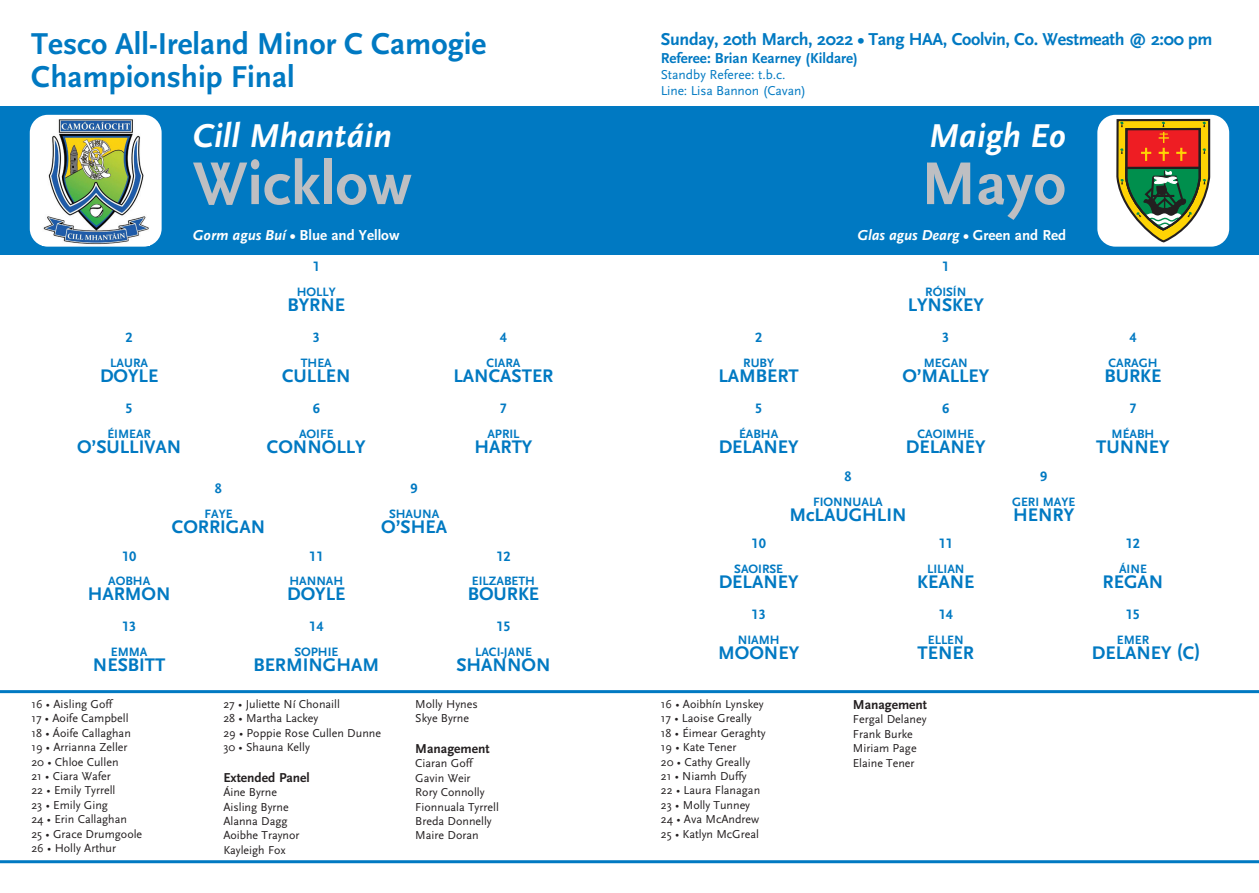
<style>
.page{position:relative;width:1259px;height:893px;background:#fff}
.page>*{position:absolute;margin:0;border:0;box-sizing:border-box;transform-origin:0 0}
.t1{font:700 63px "Scala Sans";color:#bebfc2}
.t2{font:italic 700 34.5px "Scala Sans";color:#fff}
.t3{font:700 31.5px/33px "Scala Sans";color:#0079c2}
.t4{font:700 19.05px "Scala Sans";color:#0079c2}
.t5{font:700 18px "Scala Sans";letter-spacing:-.02em;color:#0079c2}
.t6{font:700 15px "Scala Sans";color:#0079c2}
.t7{font:italic 700 15px "Scala Sans";color:#fff}
.t8{font:700 15px "Scala Sans";color:#fff}
.t9{font:700 14.25px "Scala Sans Figures";color:#0079c2}
.t10{font:13.5px/16.2px "Scala Sans";letter-spacing:-.01em;color:#0079c2}
.t11{font:700 13.5px "Scala Sans";color:#231f20}
.t12{font:700 12.75px "Scala Sans";color:#0079c2}
.t13{font:12px/14.4px "Scala Sans";color:#231f20}
.s1{font-style:italic}
.s2{font-style:normal}
</style>
<div class="page">
<div style="left:0;top:106px;width:1259px;height:149px;background:#0079c2"></div>
<hr style="left:0;top:860px;width:1259px;height:3px;background:#0079c2">
<hr style="left:0;top:690px;width:1259px;height:3px;background:#0079c2">
<div style="left:1097px;top:115px;width:132px;height:132px;background:#fff;border-radius:18px"></div>
<svg style="left:1116px;top:119px;width:94px;height:128px"></svg>
<div style="left:30px;top:115px;width:132px;height:132px;background:#fff;border-radius:18px"></div>
<img style="left:43px;top:119px;width:106px;height:126px">
<h3 class="t3" style="left:31px;top:28px;width:456px">Tesco All-Ireland Minor C Camogie<br>Championship Final</h3>
<h2 class="t2" style="left:193px;top:117px;width:200px">Cill Mhantáin</h2>
<h1 class="t1" style="left:193px;top:150px;width:221px">Wicklow</h1>
<p class="t8" style="left:193px;top:227px;width:208px"><span class="s1">Gorm agus Buí</span> • Blue and Yellow</p>
<p class="t9" style="left:313px;top:261px;width:9px">1</p>
<p class="t12" style="left:297px;top:285px;width:41px">HOLLY</p>
<h3 class="t4" style="left:287px;top:295px;width:59px">BYRNE</h3>
<p class="t9" style="left:126px;top:332px;width:9px">2</p>
<p class="t9" style="left:313px;top:332px;width:9px">3</p>
<p class="t9" style="left:500px;top:332px;width:9px">4</p>
<p class="t12" style="left:110px;top:356px;width:39px">LAURA</p>
<p class="t12" style="left:301px;top:356px;width:33px">THEA</p>
<p class="t12" style="left:486px;top:356px;width:36px">CIARA</p>
<h3 class="t4" style="left:100px;top:366px;width:60px">DOYLE</h3>
<h3 class="t4" style="left:282px;top:366px;width:70px">CULLEN</h3>
<h3 class="t4" style="left:453px;top:366px;width:101px">LANCASTER</h3>
<p class="t9" style="left:126px;top:403px;width:9px">5</p>
<p class="t9" style="left:313px;top:403px;width:9px">6</p>
<p class="t9" style="left:500px;top:403px;width:9px">7</p>
<p class="t12" style="left:107px;top:427px;width:45px">ÉIMEAR</p>
<p class="t12" style="left:299px;top:427px;width:36px">AOIFE</p>
<p class="t12" style="left:487px;top:427px;width:34px">APRIL</p>
<h3 class="t4" style="left:77px;top:436px;width:106px">O’SULLIVAN</h3>
<h3 class="t4" style="left:267px;top:436px;width:100px">CONNOLLY</h3>
<h3 class="t4" style="left:474px;top:436px;width:59px">HARTY</h3>
<p class="t9" style="left:215px;top:482px;width:9px">8</p>
<p class="t9" style="left:410px;top:482px;width:9px">9</p>
<p class="t12" style="left:204px;top:507px;width:30px">FAYE</p>
<p class="t12" style="left:389px;top:507px;width:52px">SHAUNA</p>
<h3 class="t4" style="left:172px;top:516px;width:95px">CORRIGAN</h3>
<h3 class="t4" style="left:381px;top:516px;width:67px">O’SHEA</h3>
<p class="t9" style="left:122px;top:550px;width:16px">10</p>
<p class="t9" style="left:309px;top:550px;width:16px">11</p>
<p class="t9" style="left:496px;top:550px;width:16px">12</p>
<p class="t12" style="left:108px;top:574px;width:44px">AOBHA</p>
<p class="t12" style="left:289px;top:574px;width:55px">HANNAH</p>
<p class="t12" style="left:472px;top:574px;width:65px">EILZABETH</p>
<h3 class="t4" style="left:88px;top:584px;width:84px">HARMON</h3>
<h3 class="t4" style="left:287px;top:584px;width:60px">DOYLE</h3>
<h3 class="t4" style="left:468px;top:584px;width:73px">BOURKE</h3>
<p class="t9" style="left:122px;top:621px;width:16px">13</p>
<p class="t9" style="left:309px;top:621px;width:16px">14</p>
<p class="t9" style="left:496px;top:621px;width:16px">15</p>
<p class="t12" style="left:111px;top:645px;width:38px">EMMA</p>
<p class="t12" style="left:294px;top:645px;width:45px">SOPHIE</p>
<p class="t12" style="left:475px;top:645px;width:58px">LACI-JANE</p>
<h3 class="t4" style="left:93px;top:655px;width:74px">NESBITT</h3>
<h3 class="t4" style="left:253px;top:655px;width:127px">BERMINGHAM</h3>
<h3 class="t4" style="left:456px;top:655px;width:96px">SHANNON</h3>
<p class="t13" style="left:31px;top:697px;width:112px">16 • Aisling Goff<br>17 • Aoife Campbell<br>18 • Áoife Callaghan<br>19 • Arrianna Zeller<br>20 • Chloe Cullen<br>21 • Ciara Wafer<br>22 • Emily Tyrrell<br>23 • Emily Ging<br>24 • Erin Callaghan<br>25 • Grace Drumgoole<br>26 • Holly Arthur</p>
<p class="t13" style="left:223px;top:697px;width:159px">27 • Juliette Ní Chonaill<br>28 • Martha Lackey<br>29 • Poppie Rose Cullen Dunne<br>30 • Shauna Kelly</p>
<p class="t13" style="left:415px;top:697px;width:64px">Molly Hynes<br>Skye Byrne</p>
<p class="t11" style="left:415px;top:741px;width:76px">Management</p>
<p class="t13" style="left:415px;top:756px;width:85px">Ciaran Goff<br>Gavin Weir<br>Rory Connolly<br>Fionnuala Tyrrell<br>Breda Donnelly<br>Maire Doran</p>
<p class="t11" style="left:223px;top:770px;width:88px">Extended Panel</p>
<p class="t13" style="left:223px;top:785px;width:78px">Áine Byrne<br>Aisling Byrne<br>Alanna Dagg<br>Aoibhe Traynor<br>Kayleigh Fox</p>
<h3 class="t5" style="left:661px;top:29px;width:553px">Sunday, 20th March, 2022 • Tang HAA, Coolvin, Co. Westmeath @ 2:00 pm</h3>
<p class="t6" style="left:661px;top:50px;width:199px">Referee: Brian Kearney (Kildare)</p>
<p class="t10" style="left:661px;top:67px;width:147px">Standby Referee: t.b.c.<br>Line: Lisa Bannon (Cavan)</p>
<h2 class="t2" style="left:928px;top:117px;width:139px">Maigh Eo</h2>
<h1 class="t1" style="left:921px;top:150px;width:147px">Mayo</h1>
<p class="t7" style="left:857px;top:227px;width:210px">Glas agus Dearg <span class="s2">• Green and Red</span></p>
<p class="t9" style="left:942px;top:261px;width:9px">1</p>
<p class="t12" style="left:925px;top:285px;width:43px">RÓISÍN</p>
<h3 class="t4" style="left:907px;top:295px;width:78px">LYNSKEY</h3>
<p class="t9" style="left:755px;top:332px;width:9px">2</p>
<p class="t9" style="left:942px;top:332px;width:9px">3</p>
<p class="t9" style="left:1129px;top:332px;width:9px">4</p>
<p class="t12" style="left:743px;top:356px;width:32px">RUBY</p>
<p class="t12" style="left:923px;top:356px;width:46px">MEGAN</p>
<p class="t12" style="left:1108px;top:356px;width:50px">CARAGH</p>
<h3 class="t4" style="left:718px;top:366px;width:82px">LAMBERT</h3>
<h3 class="t4" style="left:902px;top:366px;width:88px">O’MALLEY</h3>
<h3 class="t4" style="left:1104px;top:366px;width:58px">BURKE</h3>
<p class="t9" style="left:755px;top:403px;width:9px">5</p>
<p class="t9" style="left:942px;top:403px;width:9px">6</p>
<p class="t9" style="left:1129px;top:403px;width:9px">7</p>
<p class="t12" style="left:739px;top:427px;width:41px">ÉABHA</p>
<p class="t12" style="left:917px;top:427px;width:58px">CAOIMHE</p>
<p class="t12" style="left:1111px;top:427px;width:44px">MÉABH</p>
<h3 class="t4" style="left:719px;top:436px;width:81px">DELANEY</h3>
<h3 class="t4" style="left:906px;top:436px;width:81px">DELANEY</h3>
<h3 class="t4" style="left:1096px;top:436px;width:75px">TUNNEY</h3>
<p class="t9" style="left:844px;top:470px;width:9px">8</p>
<p class="t9" style="left:1040px;top:470px;width:9px">9</p>
<p class="t12" style="left:813px;top:494px;width:71px">FIONNUALA</p>
<p class="t12" style="left:1012px;top:494px;width:65px">GERI MAYE</p>
<h3 class="t4" style="left:789px;top:504px;width:119px">McLAUGHLIN</h3>
<h3 class="t4" style="left:1013px;top:504px;width:63px">HENRY</h3>
<p class="t9" style="left:751px;top:538px;width:16px">10</p>
<p class="t9" style="left:938px;top:538px;width:16px">11</p>
<p class="t9" style="left:1125px;top:538px;width:16px">12</p>
<p class="t12" style="left:734px;top:562px;width:50px">SAOIRSE</p>
<p class="t12" style="left:927px;top:562px;width:39px">LILIAN</p>
<p class="t12" style="left:1119px;top:562px;width:29px">ÁINE</p>
<h3 class="t4" style="left:719px;top:572px;width:81px">DELANEY</h3>
<h3 class="t4" style="left:917px;top:572px;width:59px">KEANE</h3>
<h3 class="t4" style="left:1102px;top:572px;width:62px">REGAN</h3>
<p class="t9" style="left:751px;top:609px;width:16px">13</p>
<p class="t9" style="left:938px;top:609px;width:16px">14</p>
<p class="t9" style="left:1125px;top:609px;width:16px">15</p>
<p class="t12" style="left:737px;top:633px;width:43px">NIAMH</p>
<p class="t12" style="left:928px;top:633px;width:37px">ELLEN</p>
<p class="t12" style="left:1116px;top:633px;width:34px">EMER</p>
<h3 class="t4" style="left:718px;top:643px;width:82px">MOONEY</h3>
<h3 class="t4" style="left:917px;top:643px;width:58px">TENER</h3>
<h3 class="t4" style="left:1092px;top:643px;width:110px">DELANEY (C)</h3>
<p class="t13" style="left:661px;top:697px;width:106px">16 • Aoibhín Lynskey<br>17 • Laoise Greally<br>18 • Éimear Geraghty<br>19 • Kate Tener<br>20 • Cathy Greally<br>21 • Niamh Duffy<br>22 • Laura Flanagan<br>23 • Molly Tunney<br>24 • Ava McAndrew<br>25 • Katlyn McGreal</p>
<p class="t11" style="left:853px;top:697px;width:76px">Management</p>
<p class="t13" style="left:853px;top:712px;width:75px">Fergal Delaney<br>Frank Burke<br>Miriam Page<br>Elaine Tener</p>
</div>
